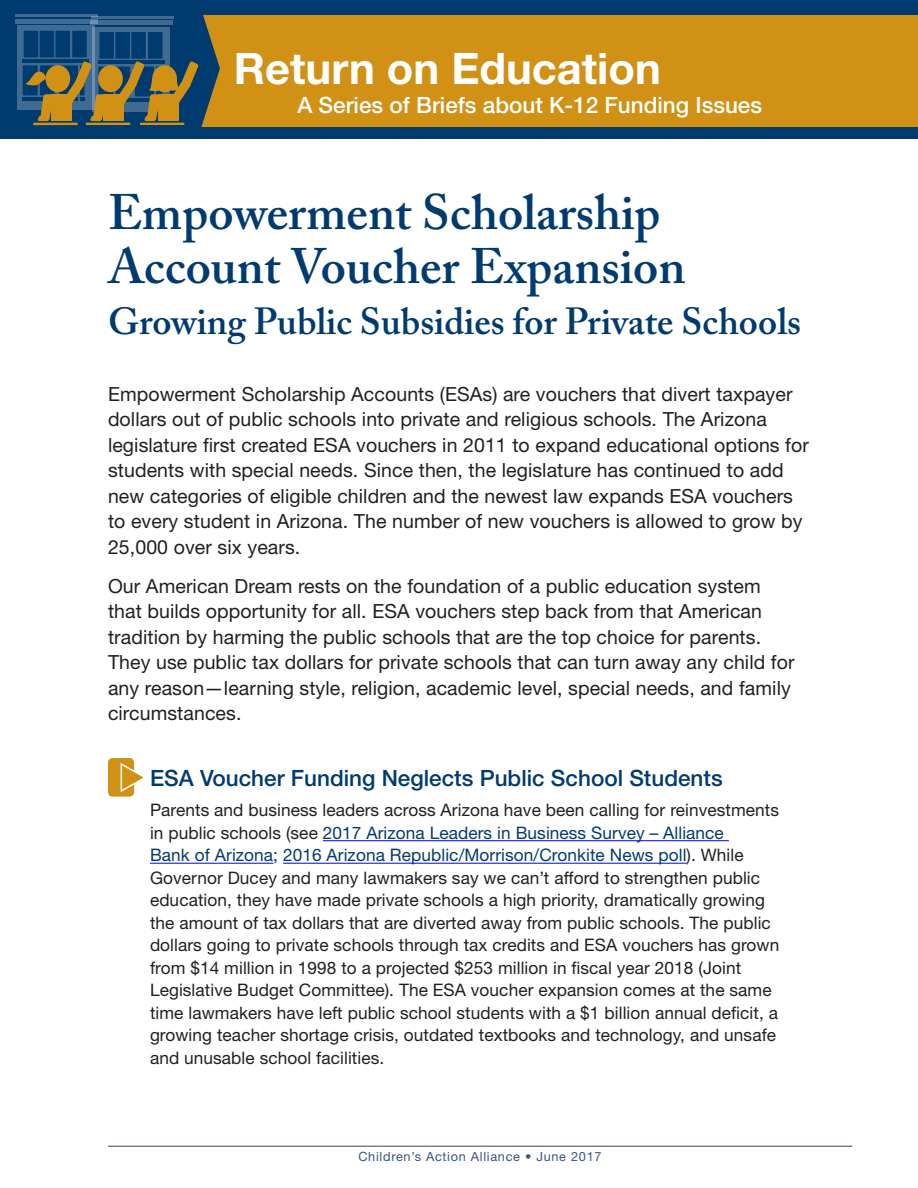
<style>
.page{position:relative;width:918px;height:1188px;background:#fff}
.page>*{position:absolute;margin:0;border:0;box-sizing:border-box;transform-origin:0 0}
.t1{font:600 49.5px/54px "Adobe Caslon Pro";color:#003b70}
.Subheads{font:700 43.5px "Helvetica Neue LT Std";color:#fff}
.t2{font:600 37.5px "Adobe Caslon Pro";color:#003b70}
.Subheads-2{font:500 22.5px "Helvetica Neue LT Std";color:#003b70}
.Subheads-3{font:500 22.5px "Helvetica Neue LT Std";color:#fff}
.body_text{font:19.5px/25.5px "Helvetica Neue LT Std";letter-spacing:.005em;color:#231f20}
.body_text-2{font:17.25px/22.5px "Helvetica Neue LT Std";letter-spacing:.005em;color:#231f20}
.t3{font:12.75px "Helvetica Neue LT Std";letter-spacing:.055em;color:#375586}
.s1{color:#003b70}
</style>
<div class="page">
<div style="left:0;top:0;width:918px;height:139px;background:#003b70"></div>
<div style="left:202px;top:15px;width:716px;height:112px;background:#d09114"></div>
<hr style="left:108px;top:1146px;width:744px;height:1px;background:#314463">
<div style="left:108px;top:758px;width:26px;height:39px;background:#d09114;border-radius:4px"></div>
<svg style="left:120px;top:762px;width:24px;height:31px"></svg>
<svg style="left:17px;top:26px;width:77px;height:82px;background:#396790"></svg>
<div style="left:24px;top:31px;width:14px;height:26px;background:#003b70"></div>
<div style="left:40px;top:65px;width:15px;height:30px;background:#003b70"></div>
<div style="left:23px;top:65px;width:15px;height:30px;background:#003b70"></div>
<svg style="left:59px;top:65px;width:26px;height:30px"></svg>
<div style="left:40px;top:31px;width:14px;height:26px;background:#003b70"></div>
<div style="left:56px;top:31px;width:14px;height:26px;background:#003b70"></div>
<div style="left:72px;top:31px;width:15px;height:26px;background:#003b70"></div>
<hr style="left:22px;top:59px;width:66px;height:3px;background:#003b70">
<hr style="left:22px;top:97px;width:63px;height:3px;background:#003b70">
<hr style="left:17px;top:108px;width:80px;height:2px;background:#fff">
<div style="left:15px;top:19px;width:82px;height:5px;background:#3f6b93"></div>
<hr style="left:15px;top:15px;width:83px;height:2px;background:#fff">
<svg style="left:93px;top:27px;width:76px;height:67px"></svg>
<div style="left:99px;top:32px;width:15px;height:27px;background:#003b70"></div>
<svg style="left:98px;top:67px;width:15px;height:30px"></svg>
<div style="left:135px;top:67px;width:27px;height:29px;background:#003b70"></div>
<div style="left:115px;top:32px;width:15px;height:27px;background:#003b70"></div>
<div style="left:131px;top:32px;width:15px;height:27px;background:#003b70"></div>
<div style="left:148px;top:32px;width:14px;height:27px;background:#003b70"></div>
<hr style="left:98px;top:60px;width:66px;height:3px;background:#003b70">
<svg style="left:91px;top:21px;width:78px;height:4px"></svg>
<hr style="left:91px;top:16px;width:82px;height:2px;background:#fff">
<div style="left:152px;top:65px;width:25px;height:27px;background:#d09114;border-radius:50%"></div>
<svg style="left:169px;top:15px;width:51px;height:112px"></svg>
<div style="left:158px;top:94px;width:20px;height:27px;background:#d09114"></div>
<hr style="left:140px;top:123px;width:44px;height:2px;background:#d09114">
<div style="left:98px;top:65px;width:25px;height:27px;background:#d09114;border-radius:50%"></div>
<svg style="left:115px;top:61px;width:46px;height:60px"></svg>
<div style="left:104px;top:94px;width:20px;height:27px;background:#d09114"></div>
<hr style="left:86px;top:123px;width:44px;height:2px;background:#d09114">
<svg style="left:25px;top:70px;width:21px;height:16px"></svg>
<div style="left:46px;top:65px;width:24px;height:27px;background:#d09114;border-radius:50%"></div>
<svg style="left:38px;top:94px;width:13px;height:27px"></svg>
<svg style="left:63px;top:61px;width:43px;height:60px"></svg>
<div style="left:51px;top:94px;width:20px;height:27px;background:#d09114"></div>
<hr style="left:33px;top:123px;width:45px;height:2px;background:#d09114">
<hr style="left:323px;top:840px;width:406px;height:1px;background:#00f">
<hr style="left:150px;top:863px;width:123px;height:1px;background:#00f">
<hr style="left:283px;top:863px;width:404px;height:1px;background:#00f">
<p class="Subheads" style="left:234px;top:42px;width:428px">Return on Education</p>
<p class="Subheads-3" style="left:297px;top:92px;width:466px">A Series of Briefs about K-12 Funding Issues</p>
<p class="t1" style="left:108px;top:185px;width:579px">Empowerment Scholarship<br>Account Voucher Expansion</p>
<p class="t2" style="left:108px;top:299px;width:694px">Growing Public Subsidies for Private Schools</p>
<p class="body_text" style="left:108px;top:381px;width:702px">Empowerment Scholarship Accounts (ESAs) are vouchers that divert taxpayer dollars out of public schools into private and religious schools. The Arizona legislature first created ESA vouchers in 2011 to expand educational options for students with special needs. Since then, the legislature has continued to add new categories of eligible children and the newest law expands ESA vouchers to every student in Arizona. The number of new vouchers is allowed to grow by 25,000 over six years.</p>
<p class="body_text" style="left:108px;top:573px;width:688px">Our American Dream rests on the foundation of a public education system that builds opportunity for all. ESA vouchers step back from that American tradition by harming the public schools that are the top choice for parents.<br>They use public tax dollars for private schools that can turn away any child for any reason—learning style, religion, academic level, special needs, and family circumstances.</p>
<p class="Subheads-2" style="left:150px;top:764px;width:574px">ESA Voucher Funding Neglects Public School Students</p>
<p class="body_text-2" style="left:150px;top:799px;width:631px">Parents and business leaders across Arizona have been calling for reinvestments in public schools (see <span class="s1">2017 Arizona Leaders in Business Survey – Alliance<br>Bank of Arizona; 2016 Arizona Republic/Morrison/Cronkite News poll</span>). While Governor Ducey and many lawmakers say we can’t afford to strengthen public education, they have made private schools a high priority, dramatically growing the amount of tax dollars that are diverted away from public schools. The public dollars going to private schools through tax credits and ESA vouchers has grown from $14 million in 1998 to a projected $253 million in fiscal year 2018 (Joint Legislative Budget Committee). The ESA voucher expansion comes at the same time lawmakers have left public school students with a $1 billion annual deficit, a growing teacher shortage crisis, outdated textbooks and technology, and unsafe and unusable school facilities.</p>
<p class="t3" style="left:358px;top:1149px;width:245px">Children’s Action Alliance • June 2017</p>
</div>
